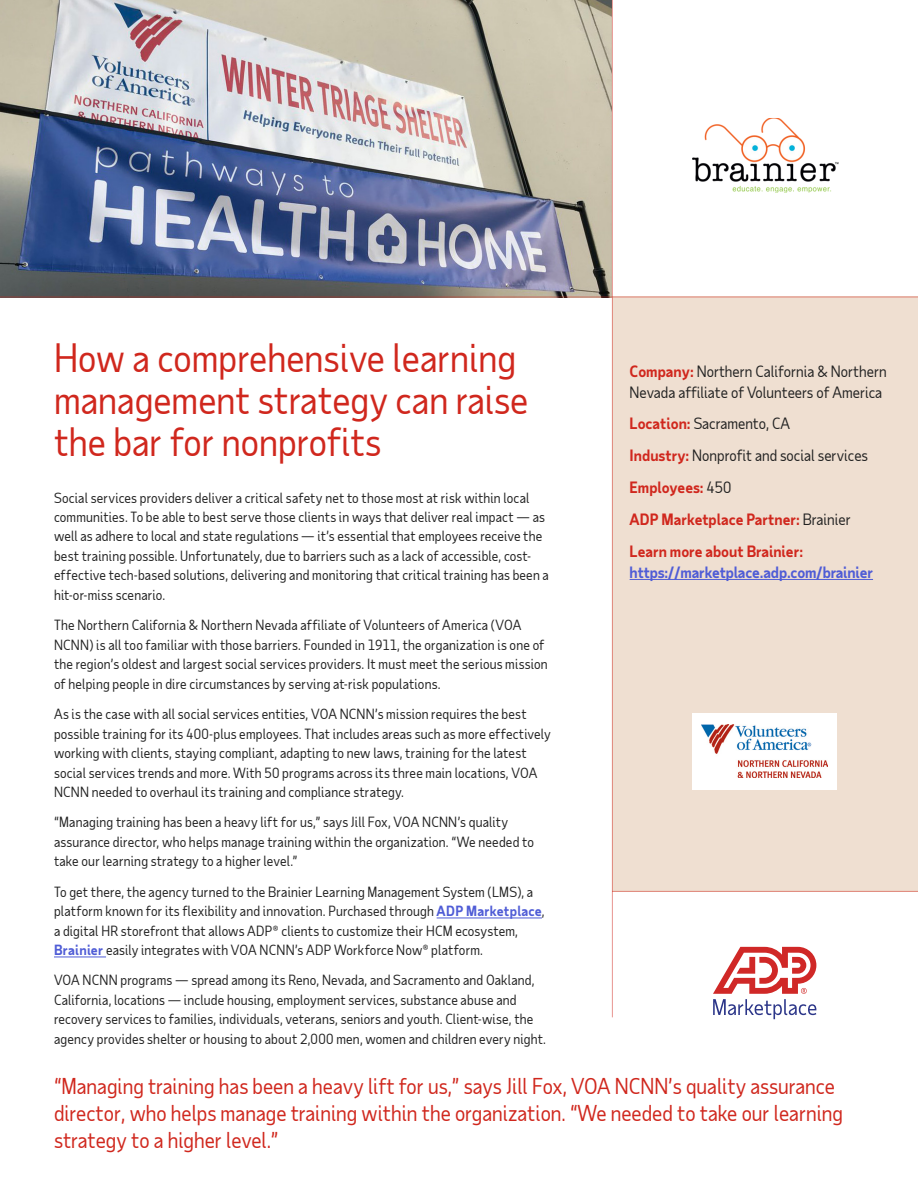
<style>
.page{position:relative;width:918px;height:1188px;background:#fff}
.page>*{position:absolute;margin:0;border:0;box-sizing:border-box;transform-origin:0 0}
.t1{font:37.5px/42px "Taub Sans";color:#d0271d}
.t2{font:21px/27px "Taub Sans";color:#d0271d}
.t3{font:700 15px/31.8px "Taub Sans";color:#d0271d}
.t4{font:15px/21px "Taub Sans";color:#222}
.t5{font:700 15px "Taub Sans";letter-spacing:-.01em;color:#4f5cd6}
.t6{font:13.5px/19.5px "Taub Sans";letter-spacing:.01em;color:#222}
.s1{font-weight:700;color:#4f5cd6}
.s2{font-weight:700;color:#d0271d}
.s3{font-weight:400;color:#222}
</style>
<div class="page">
<div style="left:613px;top:297px;width:305px;height:595px;background:#efdfd1"></div>
<img style="left:0;top:0;width:612px;height:297px">
<hr style="left:612px;top:0;width:1px;height:1017px;background:#d0271d">
<hr style="left:0;top:297px;width:918px;height:1px;background:#d0271d">
<hr style="left:437px;top:918px;width:105px;height:1px;background:#4f5cd6">
<hr style="left:54px;top:957px;width:52px;height:1px;background:#4f5cd6">
<hr style="left:630px;top:579px;width:243px;height:1px;background:#4f5cd6">
<hr style="left:612px;top:891px;width:306px;height:1px;background:#d0271d">
<img style="left:692px;top:118px;width:147px;height:75px">
<svg style="left:713px;top:947px;width:103px;height:72px"></svg>
<div style="left:693px;top:713px;width:144px;height:76px;background:#fff"></div>
<img style="left:702px;top:725px;width:126px;height:52px">
<h1 class="t1" style="left:54px;top:336px;width:476px">How a comprehensive learning management strategy can raise the bar for nonprofits</h1>
<p class="t6" style="left:54px;top:487px;width:496px">Social services providers deliver a critical safety net to those most at risk within local communities. To be able to best serve those clients in ways that deliver real impact — as well as adhere to local and state regulations — it’s essential that employees receive the best training possible. Unfortunately, due to barriers such as a lack of accessible, cost&shy;effective tech-based solutions, delivering and monitoring that critical training has been a hit-or-miss scenario.</p>
<p class="t6" style="left:54px;top:615px;width:495px">The Northern California &amp; Northern Nevada affiliate of Volunteers of America (VOA NCNN) is all too familiar with those barriers. Founded in 1911, the organization is one of the region’s oldest and largest social services providers. It must meet the serious mission of helping people in dire circumstances by serving at-risk populations.</p>
<p class="t6" style="left:54px;top:704px;width:498px">As is the case with all social services entities, VOA NCNN’s mission requires the best possible training for its 400-plus employees. That includes areas such as more effectively working with clients, staying compliant, adapting to new laws, training for the latest social services trends and more. With 50 programs across its three main locations, VOA NCNN needed to overhaul its training and compliance strategy.</p>
<p class="t6" style="left:54px;top:812px;width:481px">“Managing training has been a heavy lift for us,” says Jill Fox, VOA NCNN’s quality assurance director, who helps manage training within the organization. “We needed to take our learning strategy to a higher level.”</p>
<p class="t6" style="left:54px;top:882px;width:492px">To get there, the agency turned to the Brainier Learning Management System (LMS), a platform known for its flexibility and innovation. Purchased through <span class="s1">ADP Marketplace</span>, a digital HR storefront that allows ADP® clients to customize their HCM ecosystem, <span class="s1">Brainier</span> easily integrates with VOA NCNN’s ADP Workforce Now® platform.</p>
<p class="t6" style="left:54px;top:970px;width:494px">VOA NCNN programs — spread among its Reno, Nevada, and Sacramento and Oakland, California, locations — include housing, employment services, substance abuse and recovery services to families, individuals, veterans, seniors and youth. Client-wise, the agency provides shelter or housing to about 2,000 men, women and children every night.</p>
<p class="t4" style="left:630px;top:360px;width:259px"><span class="s2">Company:</span> Northern California &amp; Northern<br>Nevada affiliate of Volunteers of America</p>
<p class="t3" style="left:630px;top:407px;width:240px">Location: <span class="s3">Sacramento, CA<br></span>Industry: <span class="s3">Nonprofit and social services<br></span>Employees: <span class="s3">450<br></span>ADP Marketplace Partner: <span class="s3">Brainier<br></span>Learn more about Brainier:</p>
<p class="t5" style="left:630px;top:562px;width:245px">https://marketplace.adp.com/brainier</p>
<h2 class="t2" style="left:54px;top:1072px;width:791px">“Managing training has been a heavy lift for us,” says Jill Fox, VOA NCNN’s quality assurance director, who helps manage training within the organization. “We needed to take our learning strategy to a higher level.”</h2>
</div>
